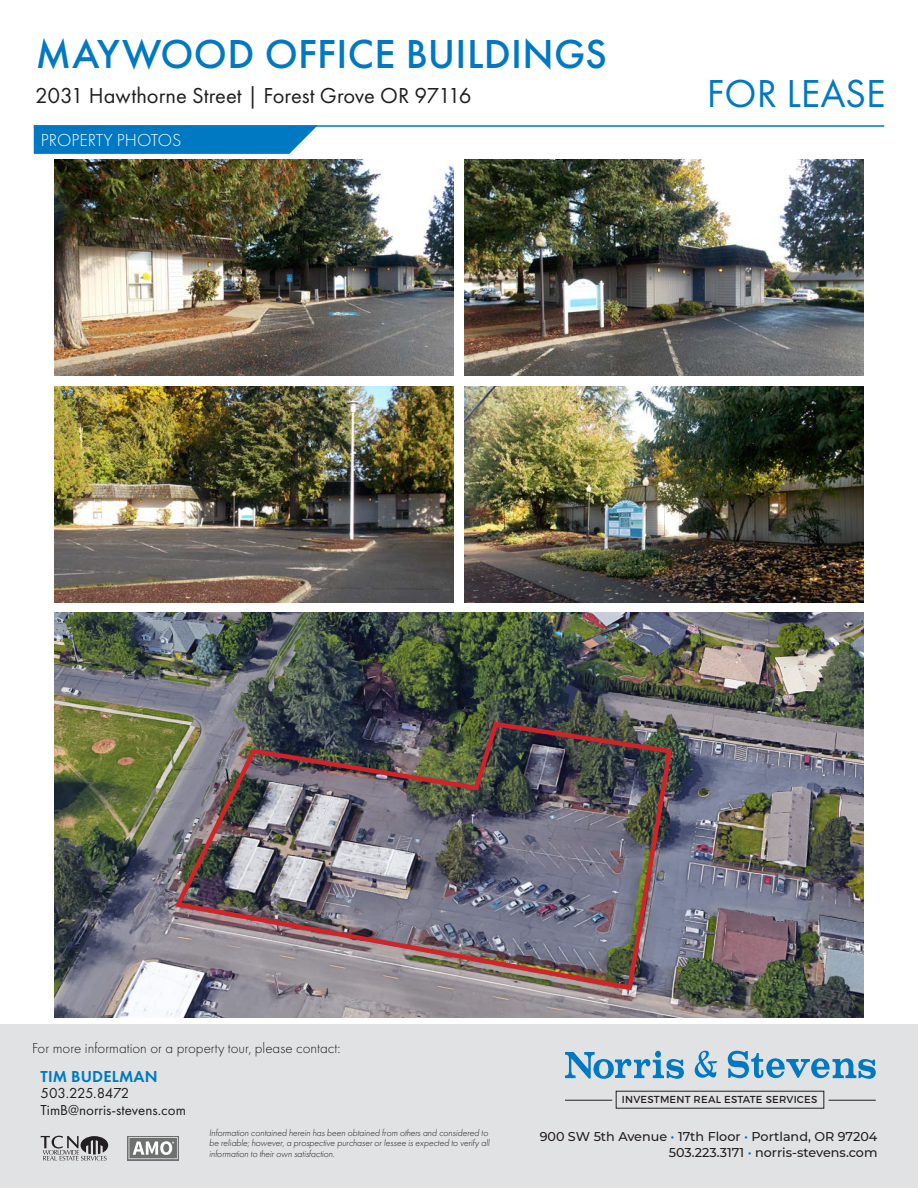
<style>
.page{position:relative;width:918px;height:1188px;background:#fff}
.page>*{position:absolute;margin:0;border:0;box-sizing:border-box;transform-origin:0 0}
.t1{font:500 42px "Futura PT";letter-spacing:.005em;color:#0079c2}
.t2{font:40.5px "Futura PT";color:#0079c2}
.t3{font:22.5px "Futura PT";color:#231f20}
.t4{font:300 18px "Futura PT";color:#fff}
.t5{font:600 16.5px "Futura PT";letter-spacing:.01em;color:#0079c2}
.t6{font:300 15px "Futura PT";color:#231f20}
.t7{font:15px/16.5px "Futura PT";color:#231f20}
.t8{font:500 12.75px/16.5px "Montserrat";color:#231f20;text-align:right}
.t9{font:10.2px "Montserrat";letter-spacing:.02em;color:#231f20}
.t10{font:italic 300 9.75px/10.5px "Futura PT";letter-spacing:-.01em;color:#231f20}
.s1{color:#0079c2}
</style>
<div class="page">
<hr style="left:34px;top:125px;width:850px;height:2px;background:#0079c2">
<svg style="left:34px;top:125px;width:284px;height:29px"></svg>
<div style="left:0;top:1024px;width:918px;height:164px;background:#e1e2e4"></div>
<svg style="left:41px;top:1136px;width:67px;height:25px"></svg>
<svg style="left:127px;top:1136px;width:52px;height:25px"></svg>
<svg style="left:129px;top:1137px;width:49px;height:22px"></svg>
<svg style="left:565px;top:1051px;width:119px;height:28px"></svg>
<svg style="left:728px;top:1051px;width:148px;height:28px"></svg>
<svg style="left:695px;top:1051px;width:22px;height:27px"></svg>
<div style="left:616px;top:1091px;width:208px;height:17px;border:1px solid #231f20"></div>
<hr style="left:565px;top:1100px;width:47px;height:1px;background:#231f20">
<hr style="left:829px;top:1100px;width:47px;height:1px;background:#231f20">
<img style="left:54px;top:159px;width:400px;height:216px">
<img style="left:464px;top:159px;width:400px;height:216px">
<img style="left:54px;top:386px;width:400px;height:216px">
<img style="left:464px;top:386px;width:400px;height:216px">
<img style="left:54px;top:613px;width:810px;height:405px">
<img style="left:172px;top:719px;width:503px;height:274px">
<h1 class="t1" style="left:35px;top:29px;width:573px">MAYWOOD OFFICE BUILDINGS</h1>
<h3 class="t3" style="left:35px;top:82px;width:438px">2031 Hawthorne Street | Forest Grove OR 97116</h3>
<h3 class="t4" style="left:41px;top:130px;width:142px">PROPERTY PHOTOS</h3>
<h2 class="t2" style="left:707px;top:70px;width:180px">FOR LEASE</h2>
<h3 class="t6" style="left:32px;top:1040px;width:310px">For more information or a property tour, please contact:</h3>
<h3 class="t5" style="left:41px;top:1066px;width:119px">TIM BUDELMAN</h3>
<h3 class="t7" style="left:40px;top:1085px;width:147px">503.225.8472<br>TimB@norris-stevens.com</h3>
<p class="t9" style="left:622px;top:1094px;width:197px">INVESTMENT REAL ESTATE SERVICES</p>
<p class="t10" style="left:209px;top:1127px;width:282px">Information contained herein has been obtained from others and considered to be reliable; however, a prospective purchaser or lessee is expected to verify all information to their own satisfaction.</p>
<h3 class="t8" style="left:540px;top:1127px;width:339px">900 SW 5th Avenue <span class="s1">•</span> 17th Floor <span class="s1">•</span> Portland, OR 97204<br>503.223.3171 <span class="s1">•</span> norris-stevens.com</h3>
</div>
